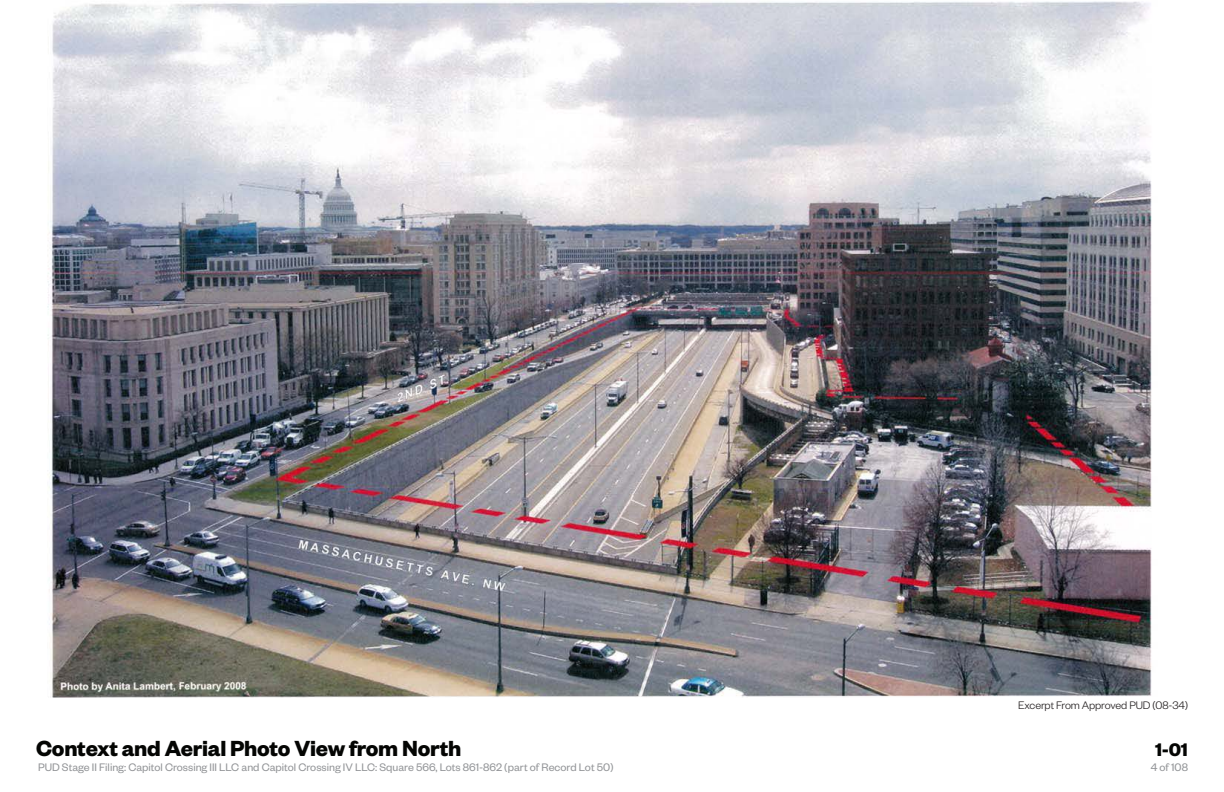
<style>
.page{position:relative;width:1224px;height:792px;background:#fff}
.page>*{position:absolute;margin:0;border:0;box-sizing:border-box;transform-origin:0 0}
.t1{font:700 24px "Founders Grotesk";letter-spacing:-.01em;color:#040503}
.t2{font:700 20px "Founders Grotesk";color:#040503}
.t3{font:12px "Founders Grotesk";color:#939598}
.t4{font:300 12px "Founders Grotesk";letter-spacing:-.01em;color:#231f20}
</style>
<div class="page">
<img style="left:47px;top:1px;width:1105px;height:697px">
<p class="t4" style="left:1018px;top:698px;width:171px">Excerpt From Approved PUD (08-34)</p>
<h1 class="t1" style="left:36px;top:733px;width:427px">Context and Aerial Photo View from North</h1>
<h2 class="t2" style="left:1155px;top:737px;width:34px">1-01</h2>
<p class="t3" style="left:38px;top:760px;width:577px">PUD Stage II Filing: Capitol Crossing III LLC and Capitol Crossing IV LLC: Square 566, Lots 861-862 (part of Record Lot 50)</p>
<p class="t3" style="left:1151px;top:760px;width:39px">4 of 108</p>
</div>
